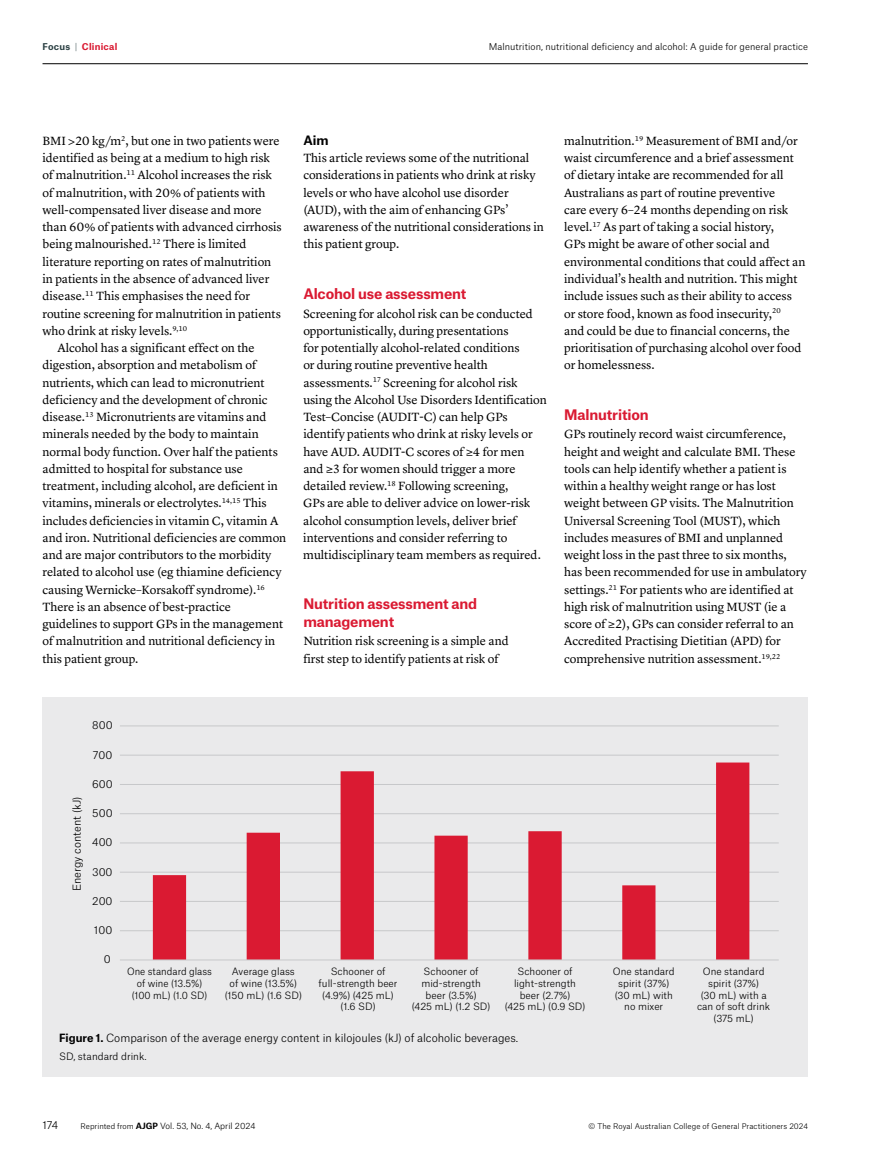
<style>
.page{position:relative;width:893px;height:1170px;background:#fff}
.page>*{position:absolute;margin:0;border:0;box-sizing:border-box;transform-origin:0 0}
.t1{font:700 13.8px/17.2px "Atlas Grotesk";letter-spacing:-.01em;color:#da1a32}
.t2{font:12.3px/17.2px "Lyon Text";color:#000}
.t3{font:700 12.3px "Atlas Grotesk";color:#000}
.t4{font:300 10.8px "Atlas Grotesk";color:#000}
.t5{font:300 10.5px "Atlas Grotesk";letter-spacing:-.005em;color:#000}
.t6{font:300 9.75px "Atlas Grotesk";color:#000}
.t7{font:300 9.6px/11.6px "Atlas Grotesk";color:#000;text-align:center}
.t8{font:300 9px "Atlas Grotesk";letter-spacing:.005em;color:#000}
.t9{font:700 9px "Atlas Grotesk";letter-spacing:.025em;color:#da1a32}
.t10{font:300 8.25px "Atlas Grotesk";letter-spacing:-.005em;color:#000}
.t11{font:300 7.5px "Atlas Grotesk";letter-spacing:.01em;color:#000}
.s1{color:#2d4245}
.s2{font-weight:100;color:#2d4245}
.s3{font-weight:700}
.s4{font-size:7.5px}
</style>
<div class="page">
<hr style="left:43px;top:63px;width:765px;height:1px;background:#000">
<div style="left:43px;top:697px;width:765px;height:380px;background:#eaeaeb"></div>
<hr style="left:120px;top:930px;width:659px;height:1px;background:#c7c8ca">
<hr style="left:120px;top:900px;width:659px;height:1px;background:#c7c8ca">
<hr style="left:120px;top:871px;width:659px;height:1px;background:#c7c8ca">
<hr style="left:120px;top:842px;width:659px;height:1px;background:#c7c8ca">
<hr style="left:120px;top:813px;width:659px;height:1px;background:#c7c8ca">
<hr style="left:120px;top:784px;width:659px;height:1px;background:#c7c8ca">
<hr style="left:120px;top:754px;width:659px;height:1px;background:#c7c8ca">
<hr style="left:120px;top:725px;width:659px;height:1px;background:#c7c8ca">
<svg style="left:153px;top:762px;width:596px;height:197px"></svg>
<hr style="left:120px;top:959px;width:659px;height:1px;background:#c7c8ca">
<p class="t9" style="left:43px;top:40px;width:76px"><span class="s1">Focus</span> <span class="s2">|</span> Clinical</p>
<p class="t8" style="left:489px;top:40px;width:321px">Malnutrition, nutritional deficiency and alcohol: A guide for general practice</p>
<p class="t2" style="left:43px;top:131px;width:239px">BMI &gt;20 kg/m<sup>2</sup>, but one in two patients were</p>
<p class="t2" style="left:43px;top:148px;width:229px">identified as being at a medium to high risk</p>
<p class="t2" style="left:43px;top:166px;width:231px">of malnutrition.<sup>11</sup> Alcohol increases the risk</p>
<p class="t2" style="left:43px;top:183px;width:224px">of malnutrition, with 20% of patients with</p>
<p class="t2" style="left:43px;top:200px;width:221px">well-compensated liver disease and more</p>
<p class="t2" style="left:43px;top:217px;width:241px">than 60% of patients with advanced cirrhosis</p>
<p class="t2" style="left:43px;top:235px;width:206px">being malnourished.<sup>12</sup> There is limited</p>
<p class="t2" style="left:43px;top:252px;width:230px">literature reporting on rates of malnutrition</p>
<p class="t2" style="left:43px;top:269px;width:228px">in patients in the absence of advanced liver</p>
<p class="t2" style="left:43px;top:286px;width:209px">disease.<sup>11</sup> This emphasises the need for</p>
<p class="t2" style="left:43px;top:304px;width:240px">routine screening for malnutrition in patients</p>
<p class="t2" style="left:43px;top:321px;width:146px">who drink at risky levels.<sup>9,10</sup></p>
<p class="t2" style="left:57px;top:338px;width:199px">Alcohol has a significant effect on the</p>
<p class="t2" style="left:43px;top:355px;width:215px">digestion, absorption and metabolism of</p>
<p class="t2" style="left:43px;top:373px;width:224px">nutrients, which can lead to micronutrient</p>
<p class="t2" style="left:43px;top:390px;width:227px">deficiency and the development of chronic</p>
<p class="t2" style="left:43px;top:407px;width:225px">disease.<sup>13</sup> Micronutrients are vitamins and</p>
<p class="t2" style="left:43px;top:424px;width:218px">minerals needed by the body to maintain</p>
<p class="t2" style="left:43px;top:442px;width:237px">normal body function. Over half the patients</p>
<p class="t2" style="left:43px;top:459px;width:202px">admitted to hospital for substance use</p>
<p class="t2" style="left:43px;top:476px;width:237px">treatment, including alcohol, are deficient in</p>
<p class="t2" style="left:43px;top:493px;width:226px">vitamins, minerals or electrolytes.<sup>14,15</sup> This</p>
<p class="t2" style="left:43px;top:511px;width:237px">includes deficiencies in vitamin C, vitamin A</p>
<p class="t2" style="left:43px;top:528px;width:245px">and iron. Nutritional deficiencies are common</p>
<p class="t2" style="left:43px;top:545px;width:230px">and are major contributors to the morbidity</p>
<p class="t2" style="left:43px;top:562px;width:240px">related to alcohol use (eg thiamine deficiency</p>
<p class="t2" style="left:43px;top:580px;width:224px">causing Wernicke–Korsakoff syndrome).<sup>16</sup></p>
<p class="t2" style="left:43px;top:597px;width:190px">There is an absence of best-practice</p>
<p class="t2" style="left:43px;top:614px;width:242px">guidelines to support GPs in the management</p>
<p class="t2" style="left:43px;top:631px;width:234px">of malnutrition and nutritional deficiency in</p>
<p class="t2" style="left:43px;top:649px;width:97px">this patient group.</p>
<p class="t3" style="left:303px;top:130px;width:27px">Aim</p>
<p class="t2" style="left:303px;top:148px;width:242px">This article reviews some of the nutritional considerations in patients who drink at risky levels or who have alcohol use disorder (AUD), with the aim of enhancing GPs’ awareness of the nutritional considerations in this patient group.</p>
<p class="t1" style="left:303px;top:283px;width:165px">Alcohol use assessment</p>
<p class="t2" style="left:303px;top:304px;width:245px">Screening for alcohol risk can be conducted opportunistically, during presentations<br>for potentially alcohol-related conditions<br>or during routine preventive health assessments.<sup>17</sup> Screening for alcohol risk using the Alcohol Use Disorders Identification Test–Concise (AUDIT-C) can help GPs identify patients who drink at risky levels or have AUD. AUDIT-C scores of ≥4 for men and ≥3 for women should trigger a more detailed review.<sup>18</sup> Following screening,<br>GPs are able to deliver advice on lower-risk alcohol consumption levels, deliver brief interventions and consider referring to multidisciplinary team members as required.</p>
<p class="t1" style="left:303px;top:594px;width:175px">Nutrition assessment and management</p>
<p class="t2" style="left:303px;top:631px;width:207px">Nutrition risk screening is a simple and first step to identify patients at risk of</p>
<p class="t2" style="left:564px;top:131px;width:243px">malnutrition.<sup>19</sup> Measurement of BMI and/or waist circumference and a brief assessment of dietary intake are recommended for all Australians as part of routine preventive<br>care every 6–24 months depending on risk level.<sup>17</sup> As part of taking a social history,<br>GPs might be aware of other social and environmental conditions that could affect an individual’s health and nutrition. This might include issues such as their ability to access or store food, known as food insecurity,<sup>20<br></sup>and could be due to financial concerns, the prioritisation of purchasing alcohol over food or homelessness.</p>
<p class="t1" style="left:564px;top:404px;width:86px">Malnutrition</p>
<p class="t2" style="left:564px;top:424px;width:244px">GPs routinely record waist circumference, height and weight and calculate BMI. These tools can help identify whether a patient is within a healthy weight range or has lost weight between GP visits. The Malnutrition Universal Screening Tool (MUST), which includes measures of BMI and unplanned weight loss in the past three to six months, has been recommended for use in ambulatory settings.<sup>21</sup> For patients who are identified at high risk of malnutrition using MUST (ie a score of ≥2), GPs can consider referral to an Accredited Practising Dietitian (APD) for comprehensive nutrition assessment.<sup>19,22</sup></p>
<p class="t5" style="left:69px;top:890px;width:96px;rotate:-90deg">Energy content (kJ)</p>
<p class="t5" style="left:92px;top:717px;width:22px">800</p>
<p class="t5" style="left:93px;top:746px;width:21px">700</p>
<p class="t5" style="left:92px;top:775px;width:22px">600</p>
<p class="t5" style="left:92px;top:804px;width:22px">500</p>
<p class="t5" style="left:92px;top:834px;width:22px">400</p>
<p class="t5" style="left:92px;top:863px;width:22px">300</p>
<p class="t5" style="left:92px;top:892px;width:22px">200</p>
<p class="t5" style="left:94px;top:921px;width:20px">100</p>
<p class="t5" style="left:104px;top:951px;width:8px">0</p>
<p class="t7" style="left:127px;top:964px;width:86px">One standard glass of wine (13.5%) (100 mL) (1.0 SD)</p>
<p class="t7" style="left:225px;top:964px;width:79px">Average glass<br>of wine (13.5%) (150 mL) (1.6 SD)</p>
<p class="t7" style="left:319px;top:964px;width:80px">Schooner of full-strength beer (4.9%) (425 mL) (1.6 SD)</p>
<p class="t7" style="left:412px;top:964px;width:80px">Schooner of mid-strength beer (3.5%)<br>(425 mL) (1.2 SD)</p>
<p class="t7" style="left:505px;top:964px;width:82px">Schooner of light-strength beer (2.7%)<br>(425 mL) (0.9 SD)</p>
<p class="t7" style="left:613px;top:964px;width:63px">One standard spirit (37%) (30 mL) with no mixer</p>
<p class="t7" style="left:697px;top:964px;width:75px">One standard spirit (37%)<br>(30 mL) with a can of soft drink (375 mL)</p>
<p class="t4" style="left:59px;top:1029px;width:461px"><span class="s3">Figure 1.</span> Comparison of the average energy content in kilojoules (kJ) of alcoholic beverages.</p>
<p class="t6" style="left:59px;top:1048px;width:89px">SD, standard drink.</p>
<p class="t5" style="left:43px;top:1116px;width:17px">174</p>
<p class="t10" style="left:81px;top:1118px;width:176px"><span class="s4">Reprinted from</span> <span class="s3">AJGP</span> Vol. 53, No. 4, April 2024</p>
<p class="t11" style="left:589px;top:1119px;width:221px">© The Royal Australian College of General Practitioners 2024</p>
</div>
